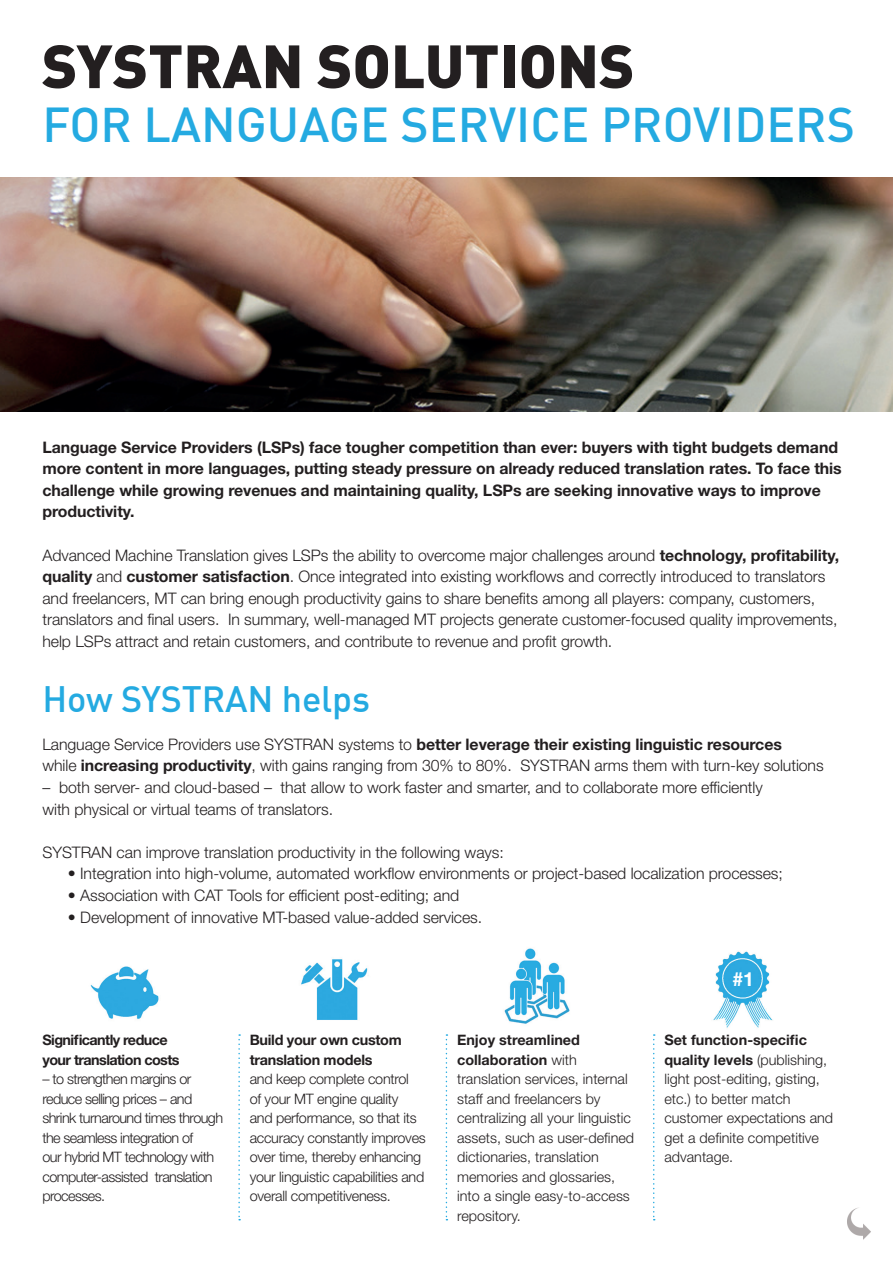
<style>
.page{position:relative;width:893px;height:1263px;background:#fff}
.page>*{position:absolute;margin:0;border:0;box-sizing:border-box;transform-origin:0 0}
.t1{font:900 60px "DIN";color:#231f20}
.t2{font:500 48px "DIN";color:#24aae1}
.t3{font:500 36px "DIN";letter-spacing:-.005em;color:#24aae1}
.t4{font:700 19.5px "Helvetica Neue LT Std";color:#fff}
.t5{font:300 15.9px/21.6px "Helvetica Neue LT Std";letter-spacing:-.005em;color:#231f20}
.t6{font:700 15.9px/21.6px "Helvetica Neue LT Std";letter-spacing:-.005em;color:#231f20}
.t7{font:300 14.4px/19.5px "Helvetica Neue LT Std";color:#231f20}
.t8{font:300 14.4px/19.5px "Helvetica Neue LT Std";letter-spacing:-.02em;color:#231f20}
.t9{font:300 14.4px/19.5px "Helvetica Neue LT Std";letter-spacing:-.04em;color:#231f20}
.t10{font:700 14.4px/19.5px "Helvetica Neue LT Std";letter-spacing:-.04em;color:#231f20}
.t11{font:700 14.4px/19.5px "Helvetica Neue LT Std";letter-spacing:-.02em;color:#231f20}
.s1{font-weight:700}
</style>
<div class="page">
<img style="left:0;top:178px;width:893px;height:233px">
<svg style="left:238px;top:1034px;width:2px;height:186px"></svg>
<svg style="left:446px;top:1034px;width:1px;height:186px"></svg>
<svg style="left:653px;top:1034px;width:2px;height:186px"></svg>
<img style="left:847px;top:1208px;width:24px;height:32px">
<img style="left:90px;top:966px;width:69px;height:53px">
<img style="left:301px;top:959px;width:67px;height:61px">
<img style="left:504px;top:948px;width:66px;height:76px">
<img style="left:713px;top:951px;width:60px;height:77px">
<h1 class="t1" style="left:42px;top:26px;width:594px">SYSTRAN SOLUTIONS</h1>
<h2 class="t2" style="left:43px;top:94px;width:814px">FOR LANGUAGE SERVICE PROVIDERS</h2>
<p class="t6" style="left:42px;top:436px;width:801px">Language Service Providers (LSPs) face tougher competition than ever: buyers with tight budgets demand more content in more languages, putting steady pressure on already reduced translation rates. To face this challenge while growing revenues and maintaining quality, LSPs are seeking innovative ways to improve productivity.</p>
<p class="t5" style="left:42px;top:544px;width:798px">Advanced Machine Translation gives LSPs the ability to overcome major challenges around <span class="s1">technology, profitability, quality</span> and <span class="s1">customer satisfaction</span>. Once integrated into existing workflows and correctly introduced to translators and freelancers, MT can bring enough productivity gains to share benefits among all players: company, customers, translators and final users. In summary, well-managed MT projects generate customer-focused quality improvements, help LSPs attract and retain customers, and contribute to revenue and profit growth.</p>
<h3 class="t3" style="left:42px;top:676px;width:329px">How SYSTRAN helps</h3>
<p class="t5" style="left:42px;top:733px;width:783px">Language Service Providers use SYSTRAN systems to <span class="s1">better leverage their existing linguistic resources<br></span>while <span class="s1">increasing productivity</span>, with gains ranging from 30% to 80%. SYSTRAN arms them with turn-key solutions</p>
<p class="t5" style="left:42px;top:776px;width:722px">– both server- and cloud-based – that allow to work faster and smarter, and to collaborate more efficiently with physical or virtual teams of translators.</p>
<p class="t5" style="left:42px;top:841px;width:463px">SYSTRAN can improve translation productivity in the following ways:</p>
<p class="t5" style="left:68px;top:862px;width:716px">• Integration into high-volume, automated workflow environments or project-based localization processes;</p>
<p class="t5" style="left:68px;top:884px;width:393px">• Association with CAT Tools for efficient post-editing; and</p>
<p class="t5" style="left:68px;top:906px;width:416px">• Development of innovative MT-based value-added services.</p>
<p class="t10" style="left:42px;top:1030px;width:139px">Significantly reduce your translation costs</p>
<p class="t9" style="left:42px;top:1069px;width:182px">– to strengthen margins or reduce selling prices – and shrink turnaround times through the seamless integration of<br>our hybrid MT technology with computer-assisted translation processes.</p>
<p class="t11" style="left:250px;top:1030px;width:154px">Build your own custom translation models</p>
<p class="t8" style="left:250px;top:1069px;width:178px">and keep complete control<br>of your MT engine quality<br>and performance, so that its accuracy constantly improves over time, thereby enhancing your linguistic capabilities and overall competitiveness.</p>
<p class="t4" style="left:732px;top:966px;width:23px">#1</p>
<p class="t7" style="left:457px;top:1030px;width:179px"><span class="s1">Enjoy streamlined collaboration</span> with translation services, internal staff and freelancers by centralizing all your linguistic assets, such as user-defined dictionaries, translation memories and glossaries, into a single easy-to-access repository.</p>
<p class="t7" style="left:664px;top:1030px;width:170px"><span class="s1">Set function-specific quality levels</span> (publishing, light post-editing, gisting, etc.) to better match customer expectations and get a definite competitive advantage.</p>
</div>
